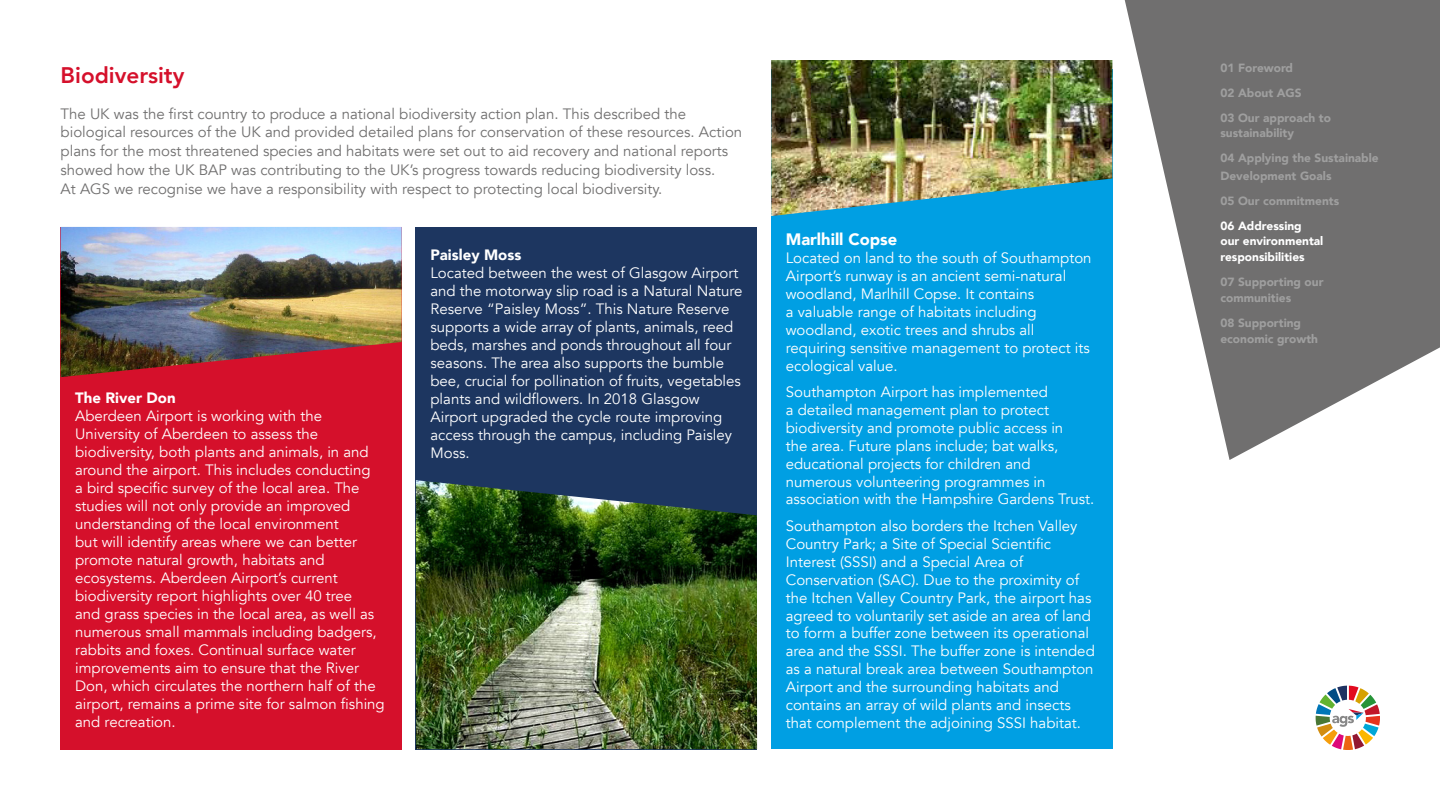
<style>
.page{position:relative;width:1440px;height:810px;background:#fff}
.page>*{position:absolute;margin:0;border:0;box-sizing:border-box;transform-origin:0 0}
.t1{font:800 22.5px "Avenir";color:#d5102b}
.t2{font:900 16.5px "Avenir";color:#fff}
.t3{font:15px/18px "Avenir";color:#fff}
.t4{font:15px/18.8px "Avenir";color:#706f6f}
.t5{font:900 15px "Avenir";color:#fff}
.t6{font:900 11.93px/24.8px "Avenir";color:#9f9f9f}
.t7{font:900 11.93px/15.8px "Avenir";color:#fff}
</style>
<div class="page">
<svg style="left:1316px;top:686px;width:64px;height:64px"></svg>
<svg style="left:1112px;top:0;width:328px;height:460px;fill:#706f6f"></svg>
<div style="left:61px;top:227px;width:341px;height:522px;background:#d5102b"></div>
<div style="left:416px;top:227px;width:341px;height:522px;background:#1d3660"></div>
<div style="left:771px;top:69px;width:341px;height:680px;background:#009fe3"></div>
<img style="left:61px;top:227px;width:341px;height:150px">
<img style="left:416px;top:480px;width:341px;height:269px">
<img style="left:771px;top:60px;width:341px;height:156px">
<h1 class="t1" style="left:61px;top:57px;width:125px">Biodiversity</h1>
<p class="t4" style="left:61px;top:104px;width:683px">The UK was the first country to produce a national biodiversity action plan. This described the biological resources of the UK and provided detailed plans for conservation of these resources. Action plans for the most threatened species and habitats were set out to aid recovery and national reports showed how the UK BAP was contributing to the UK’s progress towards reducing biodiversity loss.<br>At AGS we recognise we have a responsibility with respect to protecting local biodiversity.</p>
<p class="t5" style="left:75px;top:385px;width:102px">The River Don</p>
<p class="t3" style="left:75px;top:407px;width:311px">Aberdeen Airport is working with the University of Aberdeen to assess the biodiversity, both plants and animals, in and around the airport. This includes conducting<br>a bird specific survey of the local area. The studies will not only provide an improved understanding of the local environment<br>but will identify areas where we can better promote natural growth, habitats and ecosystems. Aberdeen Airport’s current biodiversity report highlights over 40 tree<br>and grass species in the local area, as well as numerous small mammals including badgers, rabbits and foxes. Continual surface water improvements aim to ensure that the River Don, which circulates the northern half of the airport, remains a prime site for salmon fishing and recreation.</p>
<p class="t5" style="left:430px;top:242px;width:92px">Paisley Moss</p>
<p class="t3" style="left:430px;top:264px;width:314px">Located between the west of Glasgow Airport and the motorway slip road is a Natural Nature Reserve “Paisley Moss”. This Nature Reserve supports a wide array of plants, animals, reed beds, marshes and ponds throughout all four seasons. The area also supports the bumble bee, crucial for pollination of fruits, vegetables plants and wildflowers. In 2018 Glasgow Airport upgraded the cycle route improving access through the campus, including Paisley Moss.</p>
<p class="t2" style="left:786px;top:226px;width:113px">Marlhill Copse</p>
<p class="t3" style="left:786px;top:250px;width:307px">Located on land to the south of Southampton Airport’s runway is an ancient semi-natural woodland, Marlhill Copse. It contains<br>a valuable range of habitats including woodland, exotic trees and shrubs all requiring sensitive management to protect its ecological value.</p>
<p class="t3" style="left:786px;top:384px;width:310px">Southampton Airport has implemented<br>a detailed management plan to protect biodiversity and promote public access in<br>the area. Future plans include; bat walks, educational projects for children and numerous volunteering programmes in association with the Hampshire Gardens Trust.</p>
<p class="t3" style="left:786px;top:518px;width:311px">Southampton also borders the Itchen Valley Country Park; a Site of Special Scientific Interest (SSSI) and a Special Area of Conservation (SAC). Due to the proximity of the Itchen Valley Country Park, the airport has agreed to voluntarily set aside an area of land to form a buffer zone between its operational area and the SSSI. The buffer zone is intended as a natural break area between Southampton Airport and the surrounding habitats and contains an array of wild plants and insects that complement the adjoining SSSI habitat.</p>
<p class="t6" style="left:1220px;top:55px;width:112px">01 Foreword<br>02 About AGS<br>03 Our approach to</p>
<p class="t6" style="left:1220px;top:121px;width:75px">sustainability</p>
<p class="t6" style="left:1220px;top:149px;width:160px;line-height:17.6px">04 Applying the Sustainable<br>Development Goals</p>
<p class="t7" style="left:1220px;top:217px;width:104px">06 Addressing our environmental responsibilities</p>
<p class="t6" style="left:1220px;top:188px;width:120px">05 Our commitments</p>
<p class="t6" style="left:1220px;top:274px;width:105px;line-height:15.8px">07 Supporting our communities</p>
<p class="t6" style="left:1220px;top:314px;width:99px;line-height:15.8px">08 Supporting economic growth</p>
</div>
